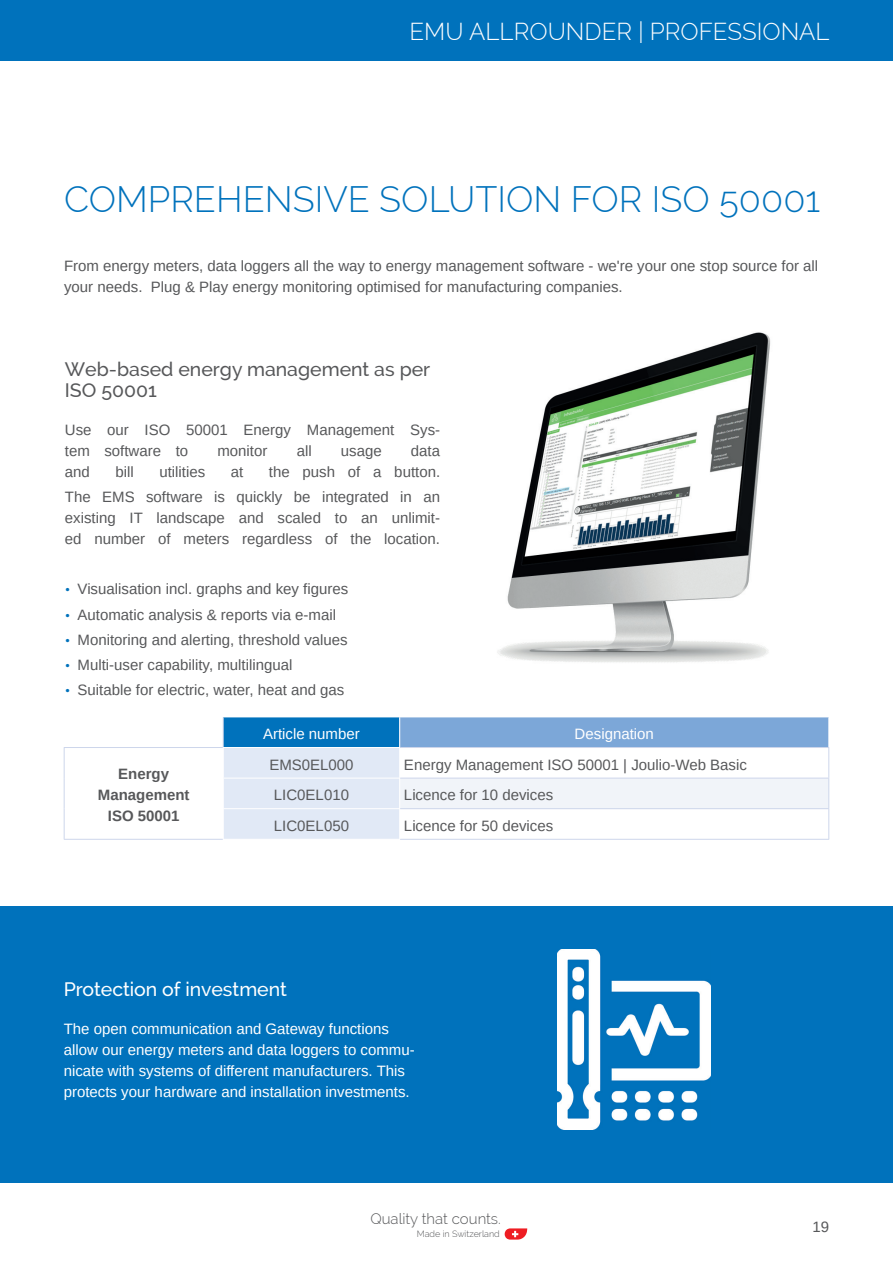
<style>
.page{position:relative;width:893px;height:1263px;background:#fff}
.page>*{position:absolute;margin:0;border:0;box-sizing:border-box;transform-origin:0 0}
.t1{font:300 36px "Raleway";color:#0072bc}
.t2{font:300 24px "Raleway";color:#fff}
.t3{font:500 19.5px/21px "Raleway";color:#57585a}
.t4{font:500 19.5px "Raleway";color:#fff}
.t5{font:15px/21px "Arimo";color:#57585a}
.t6{font:15px/21px "Arimo";color:#fff}
.t7{font:700 15px/21px "Arimo";color:#57585a;text-align:center}
.t8{font:300 15px "Raleway";color:#57585a}
.t9{font:300 9px "Raleway";color:#57585a}
.s1{font-family:"Rubik";color:#0072bc}
</style>
<div class="page">
<div style="left:0;top:0;width:893px;height:61px;background:#0072bc"></div>
<svg style="left:505px;top:1228px;width:22px;height:11px"></svg>
<div style="left:0;top:906px;width:893px;height:277px;background:#0072bc"></div>
<img style="left:557px;top:949px;width:154px;height:181px">
<div style="left:223px;top:717px;width:177px;height:30px;background:#0072bc"></div>
<div style="left:400px;top:717px;width:429px;height:30px;background:#7ca7d8"></div>
<div style="left:224px;top:748px;width:175px;height:91px;background:#e1e9f6"></div>
<div style="left:400px;top:778px;width:429px;height:31px;background:#f1f4f9"></div>
<hr style="left:64px;top:839px;width:159px;height:1px;background:#cdd6eb">
<hr style="left:828px;top:748px;width:1px;height:30px;background:#cdd6eb">
<hr style="left:223px;top:778px;width:177px;height:1px;background:#fff">
<hr style="left:399px;top:717px;width:1px;height:30px;background:#fff">
<hr style="left:828px;top:717px;width:1px;height:30px;background:#fff">
<hr style="left:400px;top:778px;width:429px;height:1px;background:#cdd6eb">
<hr style="left:828px;top:778px;width:1px;height:30px;background:#cdd6eb">
<hr style="left:223px;top:808px;width:177px;height:1px;background:#fff">
<hr style="left:400px;top:808px;width:429px;height:1px;background:#cdd6eb">
<hr style="left:828px;top:809px;width:1px;height:30px;background:#cdd6eb">
<hr style="left:400px;top:839px;width:429px;height:1px;background:#cdd6eb">
<hr style="left:64px;top:748px;width:1px;height:30px;background:#cdd6eb">
<hr style="left:64px;top:778px;width:1px;height:31px;background:#cdd6eb">
<hr style="left:64px;top:809px;width:1px;height:30px;background:#cdd6eb">
<hr style="left:64px;top:747px;width:159px;height:1px;background:#cdd6eb">
<hr style="left:400px;top:747px;width:429px;height:1px;background:#cdd6eb">
<hr style="left:223px;top:717px;width:1px;height:30px;background:#cdd6eb">
<img style="left:497px;top:332px;width:274px;height:331px">
<h2 class="t2" style="left:409px;top:17px;width:422px">EMU ALLROUNDER | PROFESSIONAL</h2>
<h1 class="t1" style="left:64px;top:179px;width:758px">COMPREHENSIVE SOLUTION FOR ISO 50001</h1>
<p class="t5" style="left:64px;top:256px;width:756px">From energy meters, data loggers all the way to energy management software - we're your one stop source for all your needs. Plug &amp; Play energy monitoring optimised for manufacturing companies.</p>
<h3 class="t3" style="left:65px;top:358px;width:367px">Web-based energy management as per<br>ISO 50001</h3>
<p class="t5" style="left:65px;top:419px;width:377px">Use our ISO 50001 Energy Management Sys&shy;tem software to</p>
<p class="t5" style="left:217px;top:440px;width:52px">monitor</p>
<p class="t5" style="left:297px;top:440px;width:17px">all</p>
<p class="t5" style="left:341px;top:440px;width:42px">usage</p>
<p class="t5" style="left:411px;top:440px;width:31px">data</p>
<p class="t5" style="left:65px;top:459px;width:377px;line-height:25.2px;text-align:right">the push of a button.<br>The EMS software is quickly be integrated in an</p>
<p class="t5" style="left:65px;top:507px;width:377px">existing IT landscape and scaled to an unlimit&shy;ed number of meters regardless of the location.</p>
<p class="t5" style="left:65px;top:579px;width:285px"><span class="s1">•</span> Visualisation incl. graphs and key figures</p>
<p class="t5" style="left:65px;top:604px;width:273px"><span class="s1">•</span> Automatic analysis &amp; reports via e-mail</p>
<p class="t5" style="left:65px;top:629px;width:284px"><span class="s1">•</span> Monitoring and alerting, threshold values</p>
<p class="t5" style="left:65px;top:654px;width:229px"><span class="s1">•</span> Multi-user capability, multilingual</p>
<p class="t5" style="left:65px;top:680px;width:281px"><span class="s1">•</span> Suitable for electric, water, heat and gas</p>
<p class="t6" style="left:263px;top:723px;width:98px">Article number</p>
<p class="t6" style="left:575px;top:723px;width:81px">Designation</p>
<p class="t7" style="left:98px;top:764px;width:93px">Energy<br>Management<br>ISO 50001</p>
<p class="t5" style="left:65px;top:461px;width:27px">and</p>
<p class="t5" style="left:115px;top:461px;width:20px">bill</p>
<p class="t5" style="left:159px;top:461px;width:47px">utilities</p>
<p class="t5" style="left:231px;top:461px;width:14px">at</p>
<p class="t5" style="left:269px;top:754px;width:86px">EMS0EL000</p>
<p class="t5" style="left:404px;top:754px;width:344px">Energy Management ISO 50001 | Joulio-Web Basic</p>
<p class="t5" style="left:274px;top:785px;width:77px">LIC0EL010</p>
<p class="t5" style="left:404px;top:785px;width:151px">Licence for 10 devices</p>
<p class="t5" style="left:274px;top:815px;width:77px">LIC0EL050</p>
<p class="t5" style="left:404px;top:815px;width:151px">Licence for 50 devices</p>
<h3 class="t4" style="left:64px;top:977px;width:225px">Protection of investment</h3>
<p class="t6" style="left:64px;top:1018px;width:352px">The open communication and Gateway functions allow our energy meters and data loggers to commu&shy;nicate with systems of different manufacturers. This protects your hardware and installation investments.</p>
<p class="t8" style="left:370px;top:1210px;width:132px">Quality that counts.</p>
<p class="t9" style="left:417px;top:1229px;width:85px">Made in Switzerland</p>
<p class="t5" style="left:812px;top:1216px;width:18px">19</p>
</div>
